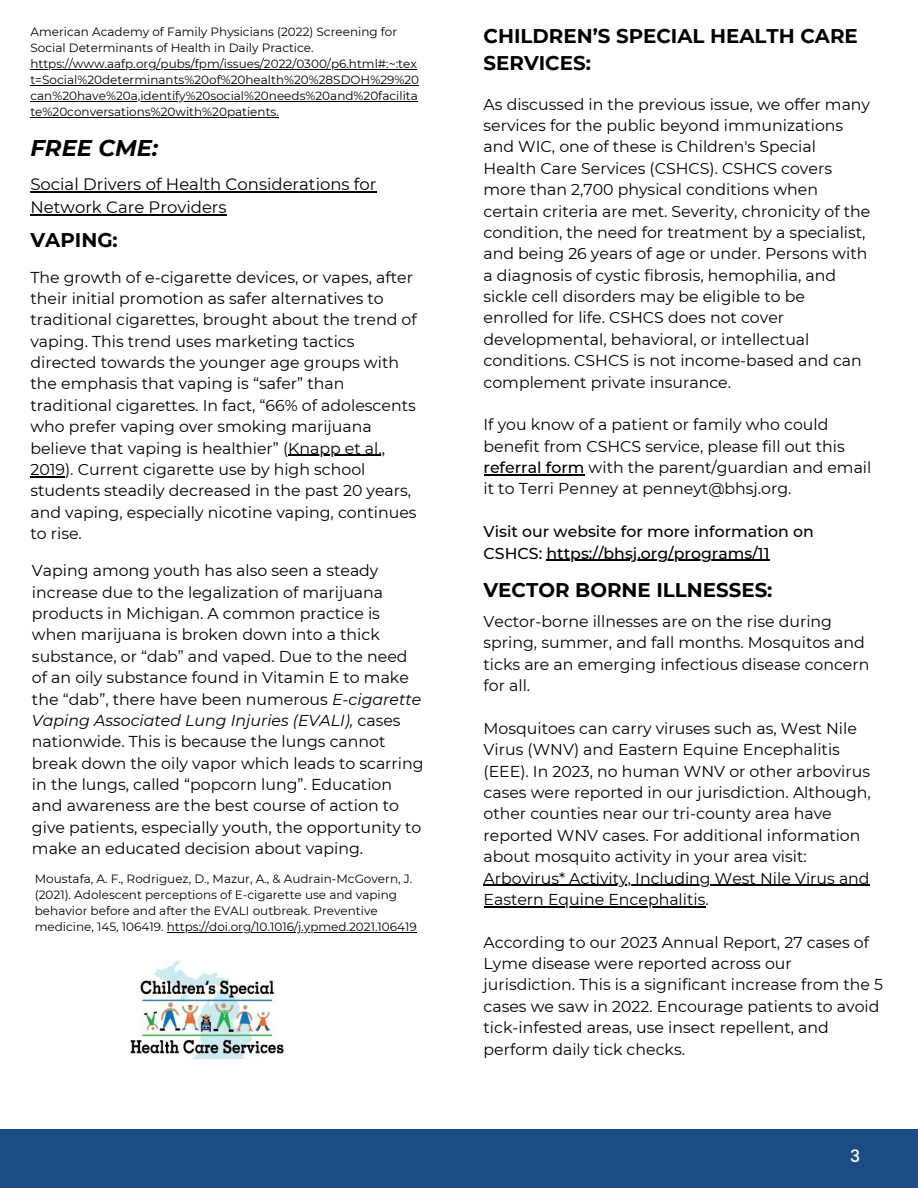
<style>
.page{position:relative;width:918px;height:1188px;background:#fff}
.page>*{position:absolute;margin:0;border:0;box-sizing:border-box;transform-origin:0 0}
.t1{font:italic 700 22.8px "Montserrat";color:#000}
.t2{font:700 19.8px/27px "Montserrat";color:#000}
.t3{font:500 16.95px "Poppins";color:#fff}
.t4{font:16.5px/22.5px "Montserrat";color:#000}
.t5{font:15.75px/21.3px "Montserrat";color:#000}
.t6{font:500 15.75px/21.3px "Montserrat";color:#000}
.t7{font:12px/16px "Montserrat";color:#000}
.s1{font-style:italic}
.s2{font-weight:500}
</style>
<div class="page">
<div style="left:0;top:1129px;width:918px;height:59px;background:#1b4c85"></div>
<hr style="left:30px;top:192px;width:347px;height:1px;background:#000">
<hr style="left:30px;top:214px;width:197px;height:1px;background:#000">
<hr style="left:30px;top:69px;width:387px;height:1px;background:#000">
<hr style="left:30px;top:85px;width:389px;height:1px;background:#000">
<hr style="left:30px;top:101px;width:388px;height:1px;background:#000">
<hr style="left:30px;top:117px;width:249px;height:1px;background:#000">
<hr style="left:288px;top:455px;width:97px;height:1px;background:#000">
<hr style="left:30px;top:476px;width:35px;height:1px;background:#000">
<hr style="left:167px;top:932px;width:250px;height:1px;background:#000">
<img style="left:130px;top:960px;width:154px;height:100px">
<hr style="left:484px;top:474px;width:100px;height:1px;background:#000">
<hr style="left:546px;top:560px;width:224px;height:1px;background:#000">
<hr style="left:484px;top:885px;width:386px;height:1px;background:#000">
<hr style="left:484px;top:906px;width:221px;height:1px;background:#000">
<p class="t7" style="left:30px;top:24px;width:390px">American Academy of Family Physicians (2022) Screening for Social Determinants of Health in Daily Practice. https://www.aafp.org/pubs/fpm/issues/2022/0300/p6.html#:~:tex t=Social%20determinants%20of%20health%20%28SDOH%29%20 can%20have%20a,identify%20social%20needs%20and%20facilita te%20conversations%20with%20patients.</p>
<h1 class="t1" style="left:30px;top:134px;width:129px">FREE CME:</h1>
<p class="t4" style="left:30px;top:173px;width:348px">Social Drivers of Health Considerations for<br>Network Care Providers</p>
<p class="t2" style="left:30px;top:226px;width:89px">VAPING:</p>
<p class="t5" style="left:30px;top:266px;width:388px">The growth of e-cigarette devices, or vapes, after their initial promotion as safer alternatives to traditional cigarettes, brought about the trend of vaping. This trend uses marketing tactics directed towards the younger age groups with the emphasis that vaping is “safer” than traditional cigarettes. In fact, “66% of adolescents who prefer vaping over smoking marijuana believe that vaping is healthier” (Knapp et al., 2019). Current cigarette use by high school students steadily decreased in the past 20 years, and vaping, especially nicotine vaping, continues to rise.</p>
<p class="t5" style="left:32px;top:560px;width:393px">Vaping among youth has also seen a steady increase due to the legalization of marijuana products in Michigan. A common practice is when marijuana is broken down into a thick substance, or “dab” and vaped. Due to the need of an oily substance found in Vitamin E to make the “dab”, there have been numerous <span class="s1">E-cigarette Vaping Associated Lung Injuries (EVALI),</span> cases nationwide. This is because the lungs cannot break down the oily vapor which leads to scarring in the lungs, called “popcorn lung”. Education and awareness are the best course of action to give patients, especially youth, the opportunity to make an educated decision about vaping.</p>
<p class="t7" style="left:35px;top:871px;width:383px">Moustafa, A. F., Rodriguez, D., Mazur, A., &amp; Audrain-McGovern, J. (2021). Adolescent perceptions of E-cigarette use and vaping behavior before and after the EVALI outbreak. Preventive medicine, 145, 106419. https://doi.org/10.1016/j.ypmed.2021.106419</p>
<p class="t2" style="left:484px;top:23px;width:376px">CHILDREN’S SPECIAL HEALTH CARE<br>SERVICES:</p>
<p class="t5" style="left:484px;top:93px;width:388px">As discussed in the previous issue, we offer many services for the public beyond immunizations and WIC, one of these is Children's Special Health Care Services (CSHCS). CSHCS covers more than 2,700 physical conditions when certain criteria are met. Severity, chronicity of the condition, the need for treatment by a specialist, and being 26 years of age or under. Persons with a diagnosis of cystic fibrosis, hemophilia, and sickle cell disorders may be eligible to be enrolled for life. CSHCS does not cover developmental, behavioral, or intellectual conditions. CSHCS is not income-based and can complement private insurance.</p>
<p class="t5" style="left:484px;top:414px;width:389px">If you know of a patient or family who could benefit from CSHCS service, please fill out this <span class="s2">referral form</span> with the parent/guardian and email it to Terri Penney at penneyt@bhsj.org.</p>
<p class="t6" style="left:484px;top:521px;width:332px">Visit our website for more information on<br>CSHCS: https://bhsj.org/programs/11</p>
<p class="t2" style="left:484px;top:577px;width:290px">VECTOR BORNE ILLNESSES:</p>
<p class="t5" style="left:484px;top:611px;width:387px">Vector-borne illnesses are on the rise during spring, summer, and fall months. Mosquitos and ticks are an emerging infectious disease concern for all.</p>
<p class="t5" style="left:484px;top:718px;width:389px">Mosquitoes can carry viruses such as, West Nile Virus (WNV) and Eastern Equine Encephalitis (EEE). In 2023, no human WNV or other arbovirus cases were reported in our jurisdiction. Although, other counties near our tri-county area have reported WNV cases. For additional information about mosquito activity in your area visit:<br>Arbovirus* Activity, Including West Nile Virus and Eastern Equine Encephalitis.</p>
<p class="t5" style="left:484px;top:931px;width:401px">According to our 2023 Annual Report, 27 cases of Lyme disease were reported across our jurisdiction. This is a significant increase from the 5 cases we saw in 2022. Encourage patients to avoid tick-infested areas, use insect repellent, and perform daily tick checks.</p>
<p class="t3" style="left:850px;top:1144px;width:12px">3</p>
</div>
